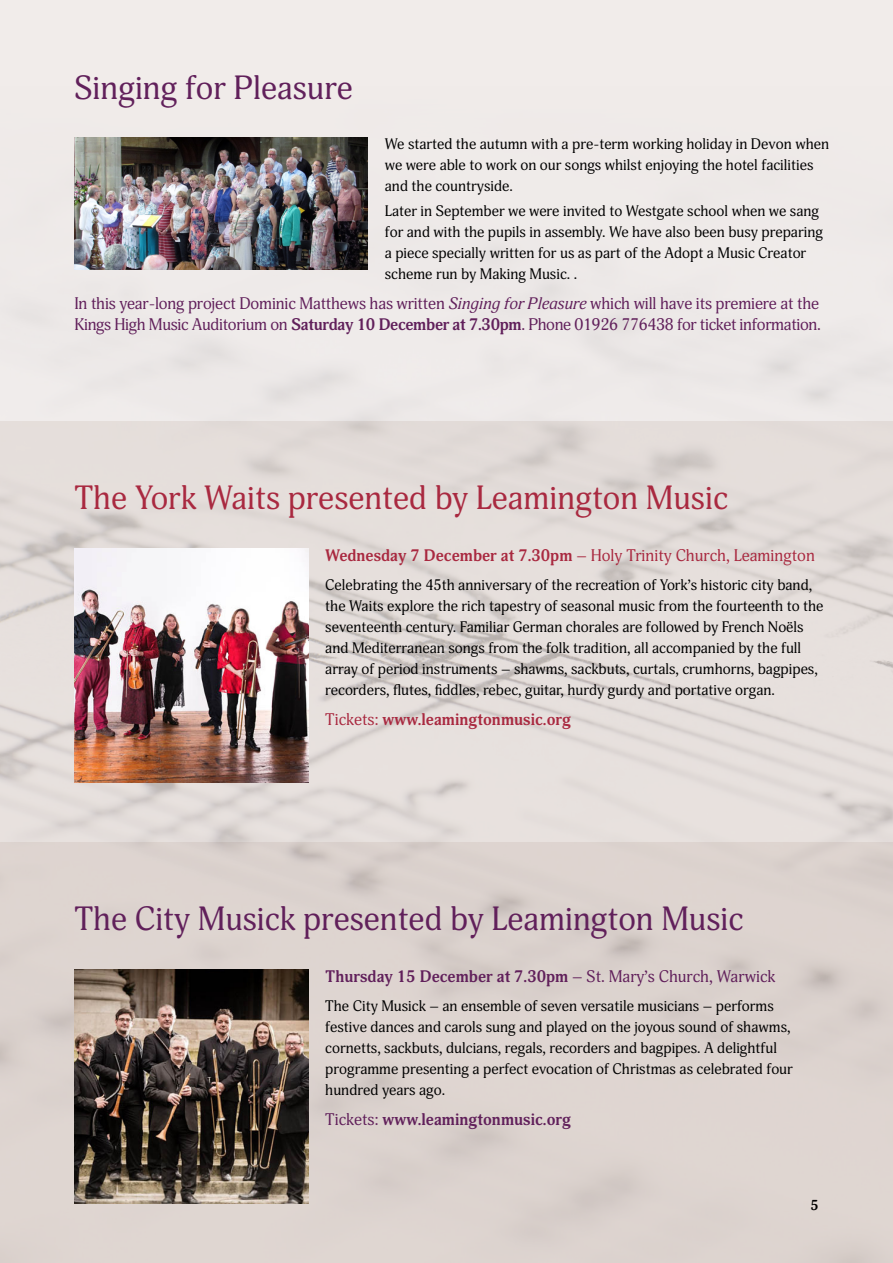
<style>
.page{position:relative;width:893px;height:1263px;background:#fff}
.page>*{position:absolute;margin:0;border:0;box-sizing:border-box;transform-origin:0 0}
.t1{font:33px "Adonis";color:#61205b}
.t2{font:33px "Adonis";color:#a92940}
.t3{font:16.5px/21px "Adonis";letter-spacing:-.01em;color:#61205b}
.t4{font:700 16.5px "Adonis";color:#61205b}
.t5{font:16.5px "Adonis";color:#a92940}
.t6{font:700 16.5px "Adonis";color:#a92940}
.t7{font:15px/21px "Adonis";color:#000}
.t8{font:700 14.25px "Adonis";color:#000}
.s1{font-style:italic}
.s2{font-weight:700}
.s3{font-weight:400}
</style>
<div class="page">
<div style="left:0;top:0;width:893px;height:421px;background:#f1ecea"></div>
<img style="left:0;top:249px;width:893px;height:1014px">
<img style="left:74px;top:137px;width:294px;height:132px">
<img style="left:74px;top:549px;width:234px;height:233px">
<img style="left:74px;top:969px;width:234px;height:234px">
<h1 class="t1" style="left:74px;top:68px;width:280px">Singing for Pleasure</h1>
<p class="t7" style="left:385px;top:134px;width:446px">We started the autumn with a pre-term working holiday in Devon when we were able to work on our songs whilst enjoying the hotel facilities and the countryside.</p>
<p class="t7" style="left:385px;top:201px;width:440px">Later in September we were invited to Westgate school when we sang for and with the pupils in assembly. We have also been busy preparing a piece specially written for us as part of the Adopt a Music Creator scheme run by Making Music. .</p>
<p class="t3" style="left:74px;top:293px;width:748px">In this year-long project Dominic Matthews has written <span class="s1">Singing for Pleasure</span> which will have its premiere at the<br>Kings High Music Auditorium on <span class="s2">Saturday 10 December at 7.30pm</span>. Phone 01926 776438 for ticket information.</p>
<h1 class="t2" style="left:74px;top:478px;width:655px">The York Waits presented by Leamington Music</h1>
<p class="t5" style="left:325px;top:545px;width:491px"><span class="s2">Wednesday 7 December at 7.30pm</span> – Holy Trinity Church, Leamington</p>
<p class="t7" style="left:325px;top:575px;width:500px">Celebrating the 45th anniversary of the recreation of York’s historic city band, the Waits explore the rich tapestry of seasonal music from the fourteenth to the seventeenth century. Familiar German chorales are followed by French Noëls and Mediterranean songs from the folk tradition, all accompanied by the full array of period instruments – shawms, sackbuts, curtals, crumhorns, bagpipes, recorders, flutes, fiddles, rebec, guitar, hurdy gurdy and portative organ.</p>
<p class="t6" style="left:325px;top:709px;width:247px"><span class="s3">Tickets:</span> www.leamingtonmusic.org</p>
<h1 class="t1" style="left:74px;top:899px;width:671px">The City Musick presented by Leamington Music</h1>
<p class="t4" style="left:325px;top:966px;width:452px">Thursday 15 December at 7.30pm <span class="s3">– St. Mary’s Church, Warwick</span></p>
<p class="t7" style="left:325px;top:996px;width:469px">The City Musick – an ensemble of seven versatile musicians – performs festive dances and carols sung and played on the joyous sound of shawms, cornetts, sackbuts, dulcians, regals, recorders and bagpipes. A delightful programme presenting a perfect evocation of Christmas as celebrated four hundred years ago.</p>
<p class="t4" style="left:325px;top:1109px;width:247px"><span class="s3">Tickets:</span> www.leamingtonmusic.org</p>
<p class="t8" style="left:810px;top:1197px;width:10px">5</p>
</div>
